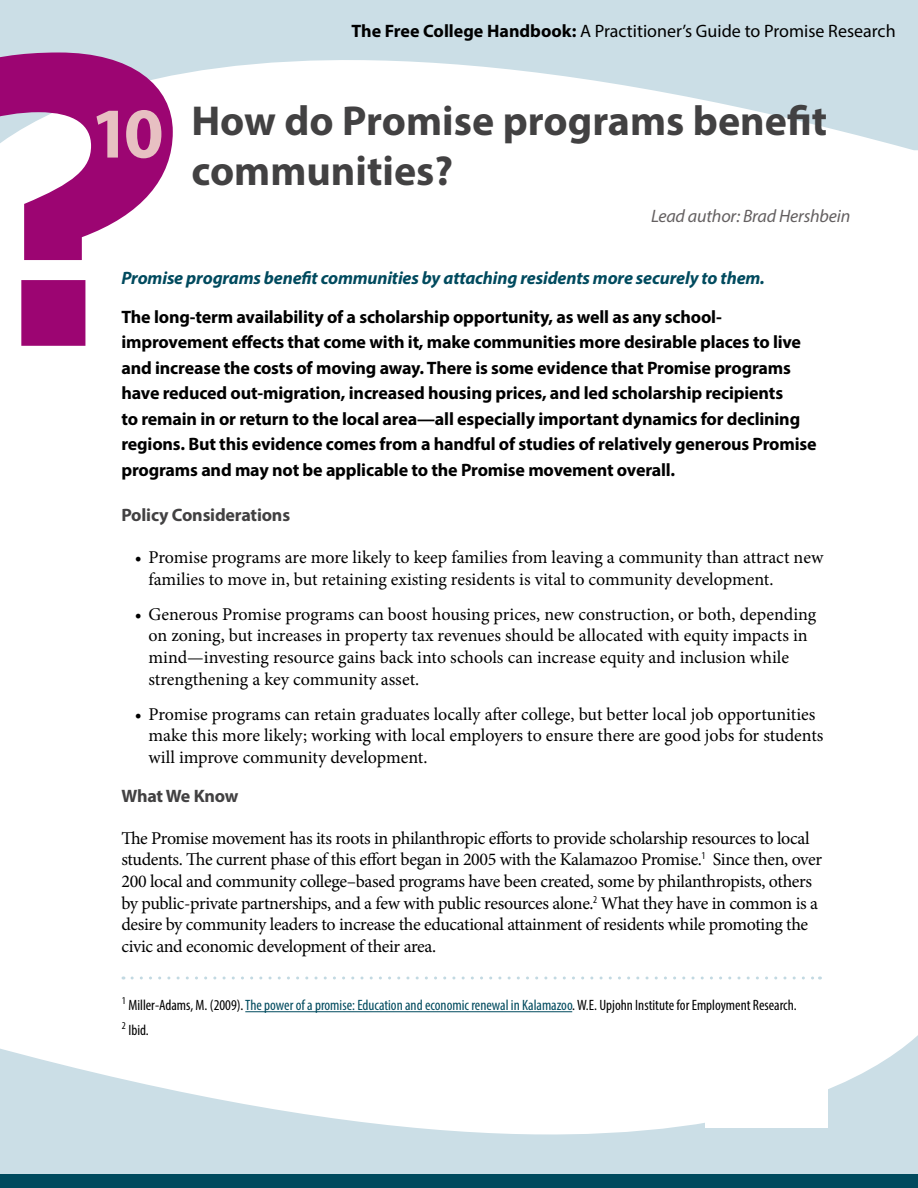
<style>
.page{position:relative;width:918px;height:1188px;background:#fff}
.page>*{position:absolute;margin:0;border:0;box-sizing:border-box;transform-origin:0 0}
.t1{font:700 72px "Myriad Pro";color:#e7c0c2}
.t2{font:700 42px/50.4px "Myriad Pro";color:#424142}
.t3{font:18px/21.6px "Minion Pro";letter-spacing:-.01em;color:#000}
.t4{font:700 18px/25.5px "Myriad Pro";letter-spacing:-.01em;color:#000}
.t5{font:italic 700 18px "Myriad Pro";letter-spacing:-.01em;color:#004a5e}
.t6{font:18px "Myriad Pro";color:#000}
.t7{font:700 18px "Myriad Pro";letter-spacing:-.01em;color:#424142}
.t8{font:italic 18px "Myriad Pro";letter-spacing:-.01em;color:#646061}
.t9{font:condensed 15px/24.8px "Myriad Pro";color:#000}
.s1{font-weight:700}
.s2{color:#004a5e}
</style>
<div class="page">
<svg style="left:0;top:0;width:918px;height:151px;fill:#cbdee6"></svg>
<svg style="left:0;top:53px;width:173px;height:293px"></svg>
<svg style="left:0;top:1011px;width:918px;height:163px"></svg>
<div style="left:0;top:1174px;width:918px;height:14px;background:#004a5e"></div>
<svg style="left:132px;top:976px;width:688px;height:4px"></svg>
<hr style="left:245px;top:1011px;width:327px;height:1px;background:#004a5e">
<div style="left:705px;top:1089px;width:123px;height:38px;background:#fff"></div>
<h1 class="t1" style="left:90px;top:86px;width:75px">10</h1>
<p class="t6" style="left:351px;top:20px;width:546px"><span class="s1">The Free College Handbook:</span> A Practitioner’s Guide to Promise Research</p>
<h2 class="t2" style="left:192px;top:94px;width:637px">How do Promise programs benefit communities?</h2>
<p class="t8" style="left:651px;top:205px;width:201px">Lead author: Brad Hershbein</p>
<p class="t5" style="left:121px;top:266px;width:645px">Promise programs benefit communities by attaching residents more securely to them.</p>
<p class="t4" style="left:121px;top:303px;width:697px">The long-term availability of a scholarship opportunity, as well as any school&shy;improvement effects that come with it, make communities more desirable places to live and increase the costs of moving away. There is some evidence that Promise programs have reduced out-migration, increased housing prices, and led scholarship recipients<br>to remain in or return to the local area—all especially important dynamics for declining regions. But this evidence comes from a handful of studies of relatively generous Promise programs and may not be applicable to the Promise movement overall.</p>
<p class="t7" style="left:121px;top:503px;width:170px">Policy Considerations</p>
<p class="t3" style="left:148px;top:547px;width:677px;text-indent:-14px">• Promise programs are more likely to keep families from leaving a community than attract new families to move in, but retaining existing residents is vital to community development.</p>
<p class="t3" style="left:148px;top:603px;width:669px;text-indent:-14px">• Generous Promise programs can boost housing prices, new construction, or both, depending on zoning, but increases in property tax revenues should be allocated with equity impacts in mind—investing resource gains back into schools can increase equity and inclusion while strengthening a key community asset.</p>
<p class="t3" style="left:148px;top:703px;width:677px;text-indent:-14px">• Promise programs can retain graduates locally after college, but better local job opportunities make this more likely; working with local employers to ensure there are good jobs for students will improve community development.</p>
<p class="t7" style="left:121px;top:784px;width:119px">What We Know</p>
<p class="t3" style="left:121px;top:827px;width:702px">The Promise movement has its roots in philanthropic efforts to provide scholarship resources to local students. The current phase of this effort began in 2005 with the Kalamazoo Promise.<sup>1</sup> Since then, over 200 local and community college–based programs have been created, some by philanthropists, others by public-private partnerships, and a few with public resources alone.<sup>2</sup> What they have in common is a desire by community leaders to increase the educational attainment of residents while promoting the civic and economic development of their area.</p>
<p class="t9" style="left:122px;top:993px;width:676px"><sup>1</sup> Miller-Adams, M. (2009). <span class="s2">The power of a promise: Education and economic renewal in Kalamazoo</span>. W.E. Upjohn Institute for Employment Research.<br><sup>2</sup> Ibid.</p>
</div>
